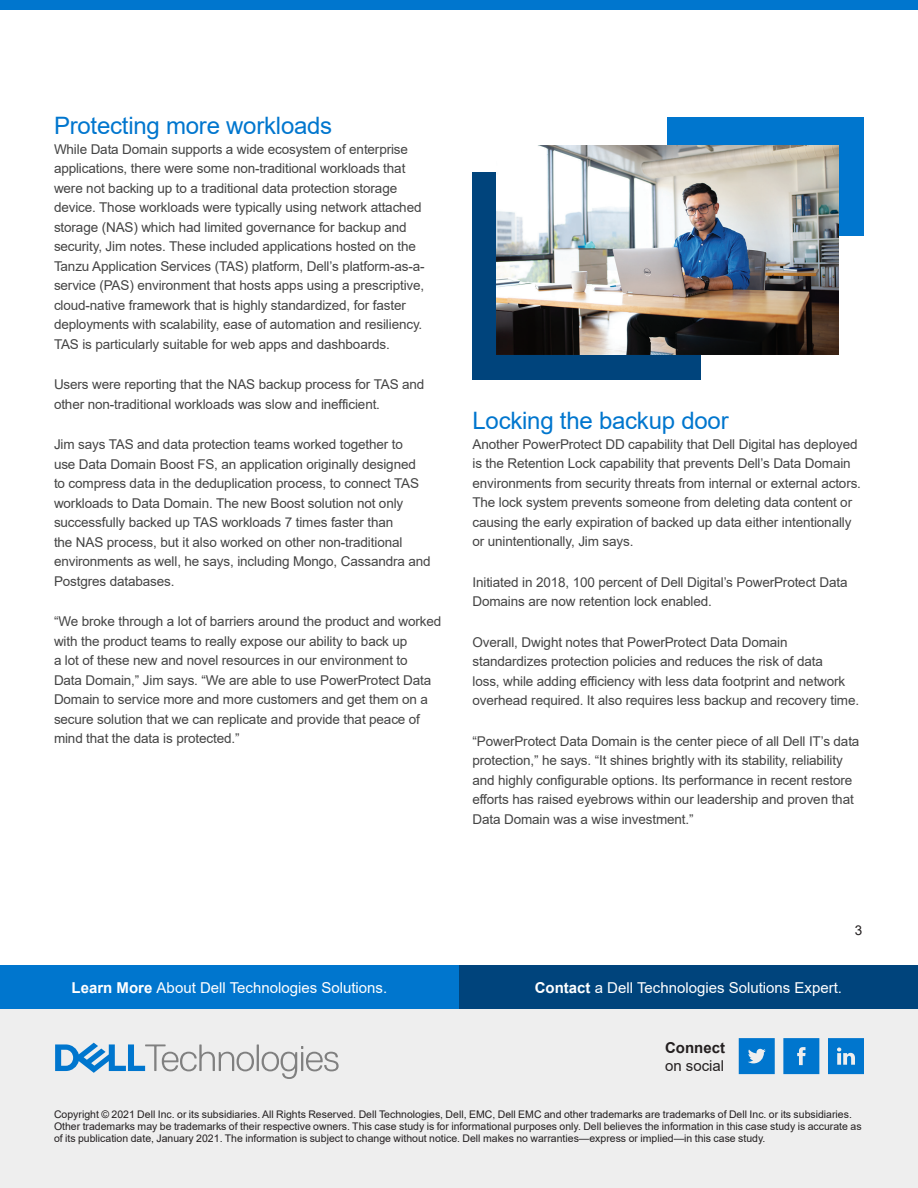
<style>
.page{position:relative;width:918px;height:1188px;background:#fff}
.page>*{position:absolute;margin:0;border:0;box-sizing:border-box;transform-origin:0 0}
.t1{font:24px "Arial";letter-spacing:-.01em;color:#0076ce}
.CTA_call_out{font:15px "Arial";color:#fff}
.CTA_call_out-2{font:15px/18px "Arial";color:#231f20}
.t2{font:13.5px/19.5px "Arial";letter-spacing:-.01em;color:#444}
.t3{font:13.5px "Arial";color:#231f20}
.LAST_PAGE_Disclaimer{font:10.5px/12px "Arial";color:#231f20}
.s1{font-weight:700}
</style>
<div class="page">
<div style="left:0;top:0;width:918px;height:10px;background:#0076ce"></div>
<div style="left:0;top:965px;width:459px;height:45px;background:#0076ce"></div>
<div style="left:459px;top:965px;width:459px;height:45px;background:#00447c"></div>
<div style="left:0;top:1010px;width:918px;height:178px;background:#eee"></div>
<svg style="left:783px;top:1038px;width:36px;height:36px"></svg>
<svg style="left:739px;top:1038px;width:36px;height:36px"></svg>
<svg style="left:828px;top:1038px;width:36px;height:36px"></svg>
<svg style="left:55px;top:1043px;width:284px;height:36px"></svg>
<div style="left:667px;top:117px;width:197px;height:118px;background:#0076ce"></div>
<div style="left:472px;top:172px;width:229px;height:208px;background:#00447c"></div>
<img style="left:497px;top:146px;width:341px;height:209px">
<p class="t1" style="left:54px;top:109px;width:280px">Protecting more workloads</p>
<p class="t2" style="left:54px;top:139px;width:372px">While Data Domain supports a wide ecosystem of enterprise applications, there were some non-traditional workloads that were not backing up to a traditional data protection storage device. Those workloads were typically using network attached storage (NAS) which had limited governance for backup and security, Jim notes. These included applications hosted on the Tanzu Application Services (TAS) platform, Dell’s platform-as-a&shy;service (PAS) environment that hosts apps using a prescriptive, cloud-native framework that is highly standardized, for faster deployments with scalability, ease of automation and resiliency.<br>TAS is particularly suitable for web apps and dashboards.</p>
<p class="t2" style="left:54px;top:375px;width:372px">Users were reporting that the NAS backup process for TAS and other non-traditional workloads was slow and inefficient.</p>
<p class="t2" style="left:54px;top:435px;width:378px">Jim says TAS and data protection teams worked together to<br>use Data Domain Boost FS, an application originally designed<br>to compress data in the deduplication process, to connect TAS workloads to Data Domain. The new Boost solution not only successfully backed up TAS workloads 7 times faster than<br>the NAS process, but it also worked on other non-traditional environments as well, he says, including Mongo, Cassandra and Postgres databases.</p>
<p class="t2" style="left:54px;top:612px;width:389px">“We broke through a lot of barriers around the product and worked with the product teams to really expose our ability to back up<br>a lot of these new and novel resources in our environment to<br>Data Domain,” Jim says. “We are able to use PowerProtect Data Domain to service more and more customers and get them on a secure solution that we can replicate and provide that peace of mind that the data is protected.”</p>
<p class="t1" style="left:472px;top:404px;width:258px">Locking the backup door</p>
<p class="t2" style="left:472px;top:434px;width:390px">Another PowerProtect DD capability that Dell Digital has deployed is the Retention Lock capability that prevents Dell’s Data Domain environments from security threats from internal or external actors.<br>The lock system prevents someone from deleting data content or causing the early expiration of backed up data either intentionally or unintentionally, Jim says.</p>
<p class="t2" style="left:472px;top:572px;width:377px">Initiated in 2018, 100 percent of Dell Digital’s PowerProtect Data<br>Domains are now retention lock enabled.</p>
<p class="t2" style="left:472px;top:632px;width:388px">Overall, Dwight notes that PowerProtect Data Domain standardizes protection policies and reduces the risk of data<br>loss, while adding efficiency with less data footprint and network overhead required. It also requires less backup and recovery time.</p>
<p class="t2" style="left:472px;top:731px;width:388px">“PowerProtect Data Domain is the center piece of all Dell IT’s data protection,” he says. “It shines brightly with its stability, reliability and highly configurable options. Its performance in recent restore efforts has raised eyebrows within our leadership and proven that Data Domain was a wise investment.”</p>
<p class="t3" style="left:855px;top:921px;width:9px">3</p>
<p class="CTA_call_out" style="left:72px;top:977px;width:317px"><span class="s1">Learn More</span> About Dell Technologies Solutions.</p>
<p class="CTA_call_out" style="left:535px;top:977px;width:309px"><span class="s1">Contact</span> a Dell Technologies Solutions Expert.</p>
<p class="CTA_call_out-2" style="left:665px;top:1038px;width:61px"><span class="s1">Connect </span>on social</p>
<p class="LAST_PAGE_Disclaimer" style="left:54px;top:1108px;width:809px">Copyright © 2021 Dell Inc. or its subsidiaries. All Rights Reserved. Dell Technologies, Dell, EMC, Dell EMC and other trademarks are trademarks of Dell Inc. or its subsidiaries.<br>Other trademarks may be trademarks of their respective owners. This case study is for informational purposes only. Dell believes the information in this case study is accurate as of its publication date, January 2021. The information is subject to change without notice. Dell makes no warranties—express or implied—in this case study.</p>
</div>
